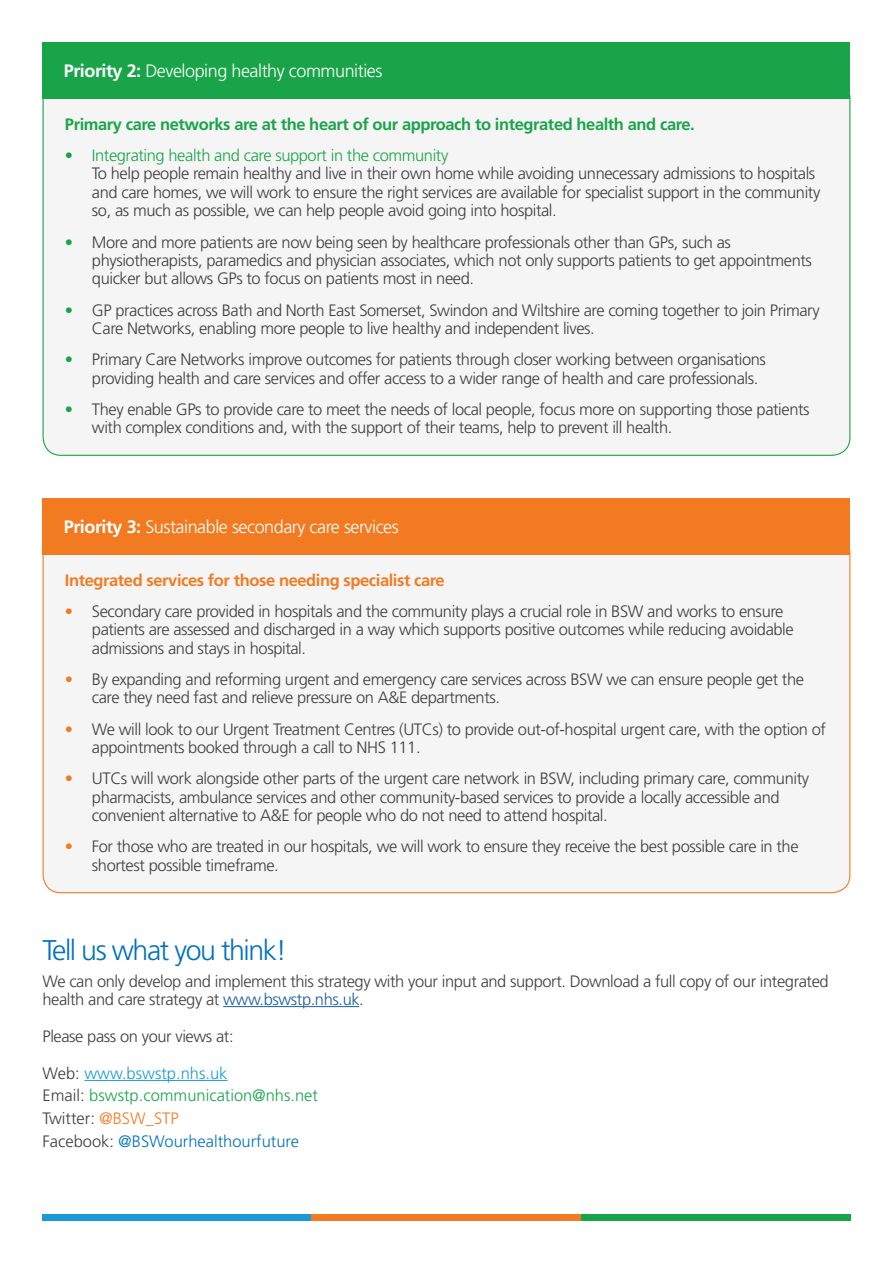
<style>
.page{position:relative;width:893px;height:1263px;background:#fff}
.page>*{position:absolute;margin:0;border:0;box-sizing:border-box;transform-origin:0 0}
.t1{font:300 28.5px "Frutiger LT Std";letter-spacing:-.05em;color:#0072bc}
.Contents{font:300 18px "Frutiger LT Std";letter-spacing:-.025em;color:#fff}
.t2{font:300 16.5px/18.5px "Frutiger LT Std";letter-spacing:-.025em;color:#3e3e3f}
.t3{font:700 16.5px "Frutiger LT Std";letter-spacing:-.025em;color:#1aa449}
.t4{font:700 16.5px "Frutiger LT Std";letter-spacing:-.025em;color:#f27b22}
.t5{font:300 16.5px "Frutiger LT Std";color:#1aa449}
.t6{font:300 16.5px "Frutiger LT Std";color:#0072bc}
.t7{font:300 16.5px "Frutiger LT Std";color:#1b9ad7}
.t8{font:300 16.5px "Frutiger LT Std";color:#3e3e3f}
.s1{font-weight:700}
.s2{color:#1aa449}
.s3{color:#f27b22}
.s4{color:#175d9e}
.s5{color:#3e3e3f}
</style>
<div class="page">
<div style="left:43px;top:1214px;width:269px;height:6px;background:#1b9ad7"></div>
<div style="left:312px;top:1214px;width:269px;height:6px;background:#f27b22"></div>
<div style="left:581px;top:1214px;width:269px;height:6px;background:#1aa449"></div>
<div style="left:42px;top:94px;width:809px;height:362px;background:#f5f5f6"></div>
<div style="left:43px;top:43px;width:807px;height:56px;background:#1aa449"></div>
<div style="left:42px;top:550px;width:809px;height:344px;background:#f5f5f6"></div>
<div style="left:43px;top:498px;width:807px;height:56px;background:#f27b22"></div>
<hr style="left:223px;top:1006px;width:136px;height:1px;background:#175d9e">
<hr style="left:84px;top:1080px;width:143px;height:1px;background:#1b9ad7">
<p class="Contents" style="left:64px;top:61px;width:320px"><span class="s1">Priority 2:</span> Developing healthy communities</p>
<p class="t3" style="left:65px;top:114px;width:631px">Primary care networks are at the heart of our approach to integrated health and care.</p>
<p class="t2" style="left:92px;top:146px;width:730px;text-indent:-27px"><span class="s2">• Integrating health and care support in the community<br></span>To help people remain healthy and live in their own home while avoiding unnecessary admissions to hospitals and care homes, we will work to ensure the right services are available for specialist support in the community so, as much as possible, we can help people avoid going into hospital.</p>
<p class="t2" style="left:92px;top:233px;width:721px;text-indent:-27px"><span class="s2">•</span> More and more patients are now being seen by healthcare professionals other than GPs, such as physiotherapists, paramedics and physician associates, which not only supports patients to get appointments quicker but allows GPs to focus on patients most in need.</p>
<p class="t2" style="left:92px;top:301px;width:729px;text-indent:-27px"><span class="s2">•</span> GP practices across Bath and North East Somerset, Swindon and Wiltshire are coming together to join Primary<br>Care Networks, enabling more people to live healthy and independent lives.</p>
<p class="t2" style="left:92px;top:351px;width:676px;text-indent:-27px"><span class="s2">•</span> Primary Care Networks improve outcomes for patients through closer working between organisations providing health and care services and offer access to a wider range of health and care professionals.</p>
<p class="t2" style="left:92px;top:400px;width:719px;text-indent:-27px"><span class="s2">•</span> They enable GPs to provide care to meet the needs of local people, focus more on supporting those patients with complex conditions and, with the support of their teams, help to prevent ill health.</p>
<p class="Contents" style="left:64px;top:517px;width:337px"><span class="s1">Priority 3:</span> Sustainable secondary care services</p>
<p class="t4" style="left:65px;top:570px;width:381px">Integrated services for those needing specialist care</p>
<p class="t2" style="left:92px;top:602px;width:703px;text-indent:-27px"><span class="s3">•</span> Secondary care provided in hospitals and the community plays a crucial role in BSW and works to ensure patients are assessed and discharged in a way which supports positive outcomes while reducing avoidable admissions and stays in hospital.</p>
<p class="t2" style="left:92px;top:670px;width:714px;text-indent:-27px"><span class="s3">•</span> By expanding and reforming urgent and emergency care services across BSW we can ensure people get the care they need fast and relieve pressure on A&amp;E departments.</p>
<p class="t2" style="left:92px;top:720px;width:736px;text-indent:-27px"><span class="s3">•</span> We will look to our Urgent Treatment Centres (UTCs) to provide out-of-hospital urgent care, with the option of appointments booked through a call to NHS 111.</p>
<p class="t2" style="left:92px;top:770px;width:719px;text-indent:-27px"><span class="s3">•</span> UTCs will work alongside other parts of the urgent care network in BSW, including primary care, community pharmacists, ambulance services and other community-based services to provide a locally accessible and convenient alternative to A&amp;E for people who do not need to attend hospital.</p>
<p class="t2" style="left:92px;top:838px;width:708px;text-indent:-27px"><span class="s3">•</span> For those who are treated in our hospitals, we will work to ensure they receive the best possible care in the shortest possible timeframe.</p>
<p class="t1" style="left:43px;top:933px;width:246px">Tell us what you think!</p>
<p class="t2" style="left:43px;top:972px;width:788px">We can only develop and implement this strategy with your input and support. Download a full copy of our integrated health and care strategy at <span class="s4">www.bswstp.nhs.uk</span>.</p>
<p class="t2" style="left:43px;top:1027px;width:193px">Please pass on your views at:</p>
<p class="t7" style="left:43px;top:1064px;width:186px"><span class="s5">Web:</span> www.bswstp.nhs.uk</p>
<p class="t5" style="left:43px;top:1086px;width:277px"><span class="s5">Email:</span> bswstp.communication@nhs.net</p>
<p class="t8" style="left:43px;top:1109px;width:138px">Twitter: <span class="s3">@BSW_STP</span></p>
<p class="t6" style="left:43px;top:1132px;width:258px"><span class="s5">Facebook:</span> @BSWourhealthourfuture</p>
</div>
